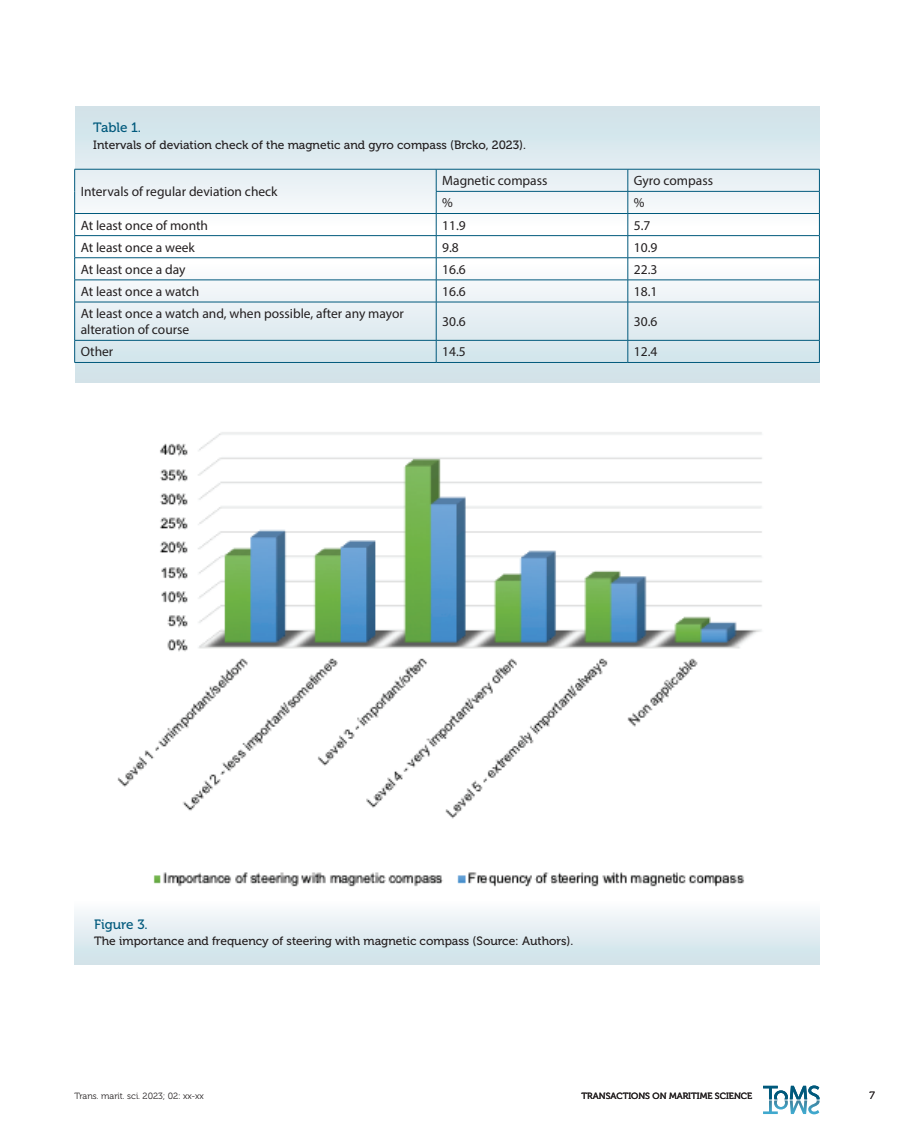
<style>
.page{position:relative;width:915px;height:1127px;background:#fff}
.page>*{position:absolute;margin:0;border:0;box-sizing:border-box;transform-origin:0 0}
.tablica{font:13.5px/16.2px "Myriad Pro";color:#231f20}
.Figure{font:13.5px "Museo 500";color:#00597c}
.Figure-2{font:12px "Museo 500";color:#231f20}
.Figure_naslov{font:12px "Museo 500";color:#231f20}
.t1{font:10.5px "Museo 300";color:#231f20}
.t2{font:9px "Museo 300";color:#231f20}
.t3{font:9px "Museo 500";color:#231f20}
</style>
<div class="page">
<svg style="left:763px;top:1085px;width:56px;height:29px"></svg>
<div style="left:75px;top:262px;width:744px;height:121px;background:linear-gradient(to bottom,#fcfcfe,#cce0e7)"></div>
<div style="left:75px;top:106px;width:744px;height:121px;background:linear-gradient(to bottom,#cbdfe7,#fafbfc)"></div>
<hr style="left:436px;top:191px;width:191px;height:1px;background:#00597c">
<hr style="left:627px;top:191px;width:192px;height:1px;background:#00597c">
<hr style="left:74px;top:213px;width:362px;height:1px;background:#00597c">
<hr style="left:436px;top:213px;width:191px;height:1px;background:#00597c">
<hr style="left:627px;top:213px;width:192px;height:1px;background:#00597c">
<hr style="left:74px;top:235px;width:362px;height:1px;background:#00597c">
<hr style="left:436px;top:235px;width:191px;height:1px;background:#00597c">
<hr style="left:627px;top:235px;width:192px;height:1px;background:#00597c">
<hr style="left:74px;top:257px;width:362px;height:1px;background:#00597c">
<hr style="left:436px;top:257px;width:191px;height:1px;background:#00597c">
<hr style="left:627px;top:257px;width:192px;height:1px;background:#00597c">
<hr style="left:74px;top:280px;width:362px;height:1px;background:#00597c">
<hr style="left:436px;top:280px;width:191px;height:1px;background:#00597c">
<svg style="left:436px;top:170px;width:1px;height:132px"></svg>
<hr style="left:627px;top:280px;width:192px;height:1px;background:#00597c">
<svg style="left:627px;top:170px;width:1px;height:132px"></svg>
<hr style="left:74px;top:302px;width:362px;height:1px;background:#00597c">
<hr style="left:436px;top:302px;width:191px;height:1px;background:#00597c">
<hr style="left:436px;top:302px;width:1px;height:38px;background:#00597c">
<hr style="left:627px;top:302px;width:192px;height:1px;background:#00597c">
<hr style="left:627px;top:302px;width:1px;height:38px;background:#00597c">
<hr style="left:74px;top:340px;width:362px;height:1px;background:#00597c">
<hr style="left:436px;top:340px;width:191px;height:1px;background:#00597c">
<svg style="left:436px;top:340px;width:1px;height:22px"></svg>
<hr style="left:627px;top:340px;width:192px;height:1px;background:#00597c">
<svg style="left:627px;top:340px;width:1px;height:22px"></svg>
<hr style="left:74px;top:169px;width:362px;height:1px;background:#00597c">
<hr style="left:436px;top:169px;width:191px;height:1px;background:#00597c">
<hr style="left:627px;top:169px;width:192px;height:1px;background:#00597c">
<svg style="left:74px;top:169px;width:1px;height:133px"></svg>
<svg style="left:818px;top:169px;width:1px;height:133px"></svg>
<hr style="left:74px;top:302px;width:1px;height:38px;background:#00597c">
<hr style="left:818px;top:302px;width:1px;height:38px;background:#00597c">
<svg style="left:74px;top:340px;width:1px;height:22px"></svg>
<svg style="left:818px;top:340px;width:1px;height:22px"></svg>
<hr style="left:74px;top:362px;width:362px;height:1px;background:#00597c">
<hr style="left:436px;top:362px;width:191px;height:1px;background:#00597c">
<hr style="left:627px;top:362px;width:192px;height:1px;background:#00597c">
<img style="left:117px;top:432px;width:645px;height:455px">
<div style="left:74px;top:899px;width:745px;height:66px;background:linear-gradient(to bottom,#fdfdfe,#cde1e8)"></div>
<p class="Figure" style="left:93px;top:120px;width:49px">Table 1.</p>
<p class="Figure_naslov" style="left:93px;top:138px;width:434px">Intervals of deviation check of the magnetic and gyro compass (Brcko, 2023).</p>
<p class="tablica" style="left:81px;top:184px;width:198px">Intervals of regular deviation check</p>
<p class="tablica" style="left:442px;top:172px;width:107px">Magnetic compass</p>
<p class="tablica" style="left:633px;top:172px;width:81px">Gyro compass</p>
<p class="tablica" style="left:442px;top:195px;width:12px">%</p>
<p class="tablica" style="left:633px;top:195px;width:12px">%</p>
<p class="tablica" style="left:81px;top:217px;width:129px">At least once of month</p>
<p class="tablica" style="left:442px;top:217px;width:25px">11.9</p>
<p class="tablica" style="left:633px;top:217px;width:18px">5.7</p>
<p class="tablica" style="left:81px;top:239px;width:116px">At least once a week</p>
<p class="tablica" style="left:442px;top:239px;width:18px">9.8</p>
<p class="tablica" style="left:633px;top:239px;width:25px">10.9</p>
<p class="tablica" style="left:81px;top:261px;width:106px">At least once a day</p>
<p class="tablica" style="left:442px;top:261px;width:25px">16.6</p>
<p class="tablica" style="left:633px;top:261px;width:25px">22.3</p>
<p class="tablica" style="left:81px;top:283px;width:120px">At least once a watch</p>
<p class="tablica" style="left:442px;top:283px;width:25px">16.6</p>
<p class="tablica" style="left:633px;top:283px;width:25px">18.1</p>
<p class="tablica" style="left:81px;top:305px;width:325px">At least once a watch and, when possible, after any mayor alteration of course</p>
<p class="tablica" style="left:442px;top:313px;width:25px">30.6</p>
<p class="tablica" style="left:633px;top:313px;width:25px">30.6</p>
<p class="tablica" style="left:81px;top:344px;width:34px">Other</p>
<p class="tablica" style="left:442px;top:344px;width:25px">14.5</p>
<p class="tablica" style="left:633px;top:344px;width:25px">12.4</p>
<p class="Figure" style="left:94px;top:916px;width:55px">Figure 3.</p>
<p class="Figure-2" style="left:94px;top:934px;width:480px">The importance and frequency of steering with magnetic compass (Source: Authors).</p>
<p class="t2" style="left:74px;top:1091px;width:131px">Trans. marit. sci. 2023; 02: xx-xx</p>
<p class="t3" style="left:581px;top:1091px;width:172px">TRANSACTIONS ON MARITIME SCIENCE</p>
<p class="t1" style="left:869px;top:1090px;width:7px">7</p>
</div>
